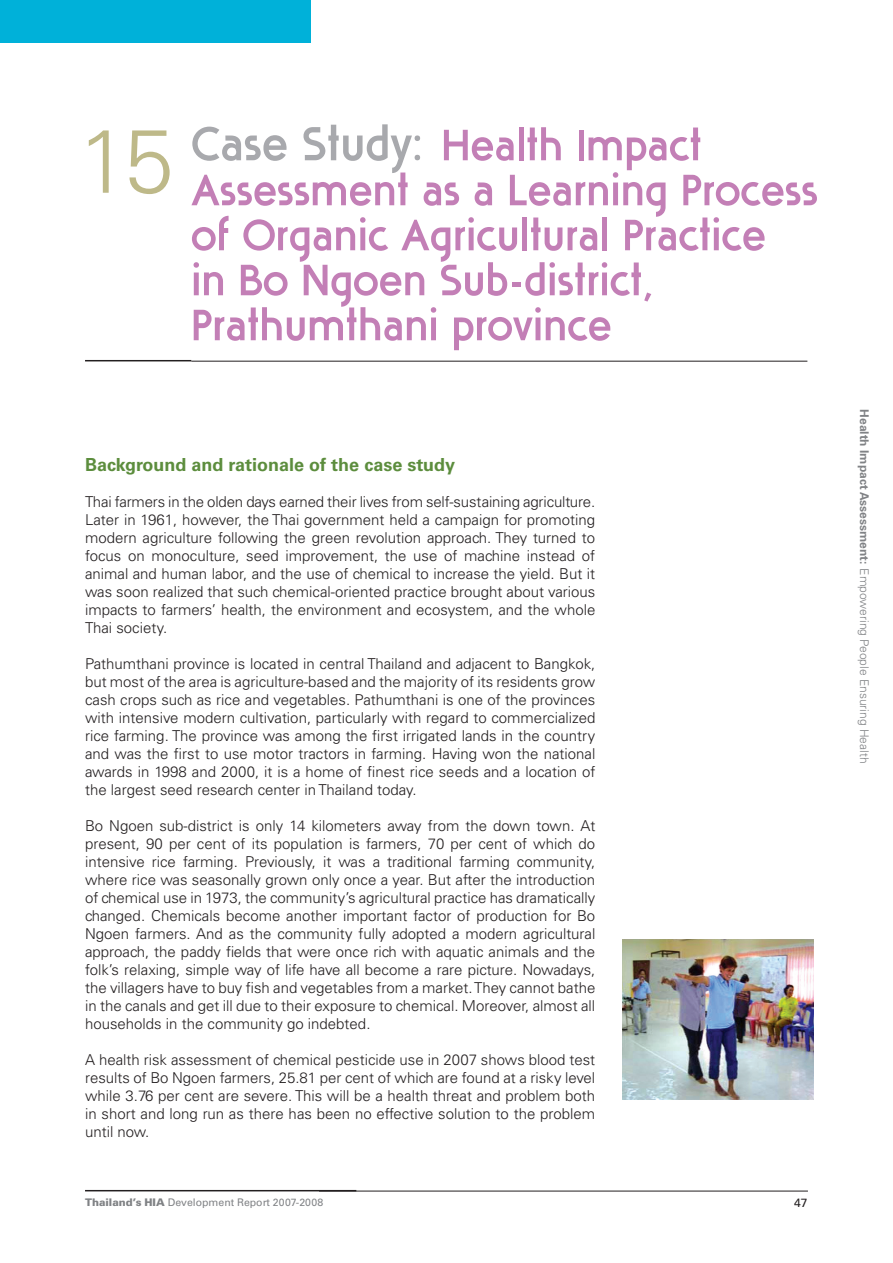
<style>
.page{position:relative;width:893px;height:1263px;background:#fff}
.page>*{position:absolute;margin:0;border:0;box-sizing:border-box;transform-origin:0 0}
.t1{font:300 90px "Univers LT Std";color:#beb989}
.t2{font:700 69px "Acho Suchon MB";letter-spacing:.005em;color:#c37fb6}
.t3{font:700 18px "Univers LT Std";color:#5c8d3d}
.t4{font:300 15px/18px "Univers LT Std";color:#231f20;text-align:justify}
.t5{font:300 12px "Univers LT Std";color:#808285}
.t6{font:12px "Univers LT Std";color:#231f20}
.t7{font:10.5px "Univers LT Std";color:#808285}
.s1{font-size:75px;color:#a8a9ad}
.s2{font-weight:900}
.s3{font-weight:700}
</style>
<div class="page">
<hr style="left:85px;top:1190px;width:271px;height:1px;background:#231f20">
<hr style="left:319px;top:1191px;width:489px;height:1px;background:#231f20">
<div style="left:0;top:0;width:310px;height:43px;background:#00b1d9"></div>
<hr style="left:85px;top:360px;width:106px;height:1px;background:#231f20">
<hr style="left:191px;top:361px;width:616px;height:1px;background:#231f20">
<img style="left:622px;top:940px;width:191px;height:159px">
<h1 class="t1" style="left:78px;top:107px;width:97px">15</h1>
<h2 class="t2" style="left:191px;top:110px;width:512px"><span class="s1">Case Study:</span> Health Impact</h2>
<h2 class="t2" style="left:191px;top:155px;width:628px">Assessment as a Learning Process</h2>
<h2 class="t2" style="left:191px;top:200px;width:576px">of Organic Agricultural Practice</h2>
<h2 class="t2" style="left:191px;top:245px;width:463px">in Bo Ngoen Sub-district,</h2>
<h2 class="t2" style="left:191px;top:290px;width:422px">Prathumthani province</h2>
<p class="t3" style="left:85px;top:454px;width:372px">Background and rationale of the case study</p>
<p class="t4" style="left:85px;top:493px;width:512px">Thai farmers in the olden days earned their lives from self-sustaining agriculture.<br>Later in 1961, however, the Thai government held a campaign for promoting modern agriculture following the green revolution approach. They turned to focus on monoculture, seed improvement, the use of machine instead of animal and human labor, and the use of chemical to increase the yield. But it was soon realized that such chemical-oriented practice brought about various impacts to farmers’ health, the environment and ecosystem, and the whole Thai society.</p>
<p class="t4" style="left:85px;top:655px;width:512px">Pathumthani province is located in central Thailand and adjacent to Bangkok, but most of the area is agriculture-based and the majority of its residents grow cash crops such as rice and vegetables. Pathumthani is one of the provinces with intensive modern cultivation, particularly with regard to commercialized rice farming. The province was among the first irrigated lands in the country and was the first to use motor tractors in farming. Having won the national awards in 1998 and 2000, it is a home of finest rice seeds and a location of the largest seed research center in Thailand today.</p>
<p class="t4" style="left:85px;top:817px;width:512px">Bo Ngoen sub-district is only 14 kilometers away from the down town. At present, 90 per cent of its population is farmers, 70 per cent of which do intensive rice farming. Previously, it was a traditional farming community, where rice was seasonally grown only once a year. But after the introduction of chemical use in 1973, the community’s agricultural practice has dramatically changed. Chemicals become another important factor of production for Bo Ngoen farmers. And as the community fully adopted a modern agricultural approach, the paddy fields that were once rich with aquatic animals and the folk’s relaxing, simple way of life have all become a rare picture. Nowadays, the villagers have to buy fish and vegetables from a market. They cannot bathe in the canals and get ill due to their exposure to chemical. Moreover, almost all households in the community go indebted.</p>
<p class="t4" style="left:85px;top:1051px;width:512px">A health risk assessment of chemical pesticide use in 2007 shows blood test results of Bo Ngoen farmers, 25.81 per cent of which are found at a risky level while 3.76 per cent are severe. This will be a health threat and problem both in short and long run as there has been no effective solution to the problem until now.</p>
<p class="t7" style="left:85px;top:1196px;width:240px"><span class="s2">Thailand’s HIA</span> Development Report 2007-2008</p>
<p class="t6" style="left:794px;top:1196px;width:15px">47</p>
<p class="t5" style="left:871px;top:409px;width:355px;rotate:90deg"><span class="s3">Health Impact Assessment:</span> Empowering People Ensuring Health</p>
</div>
